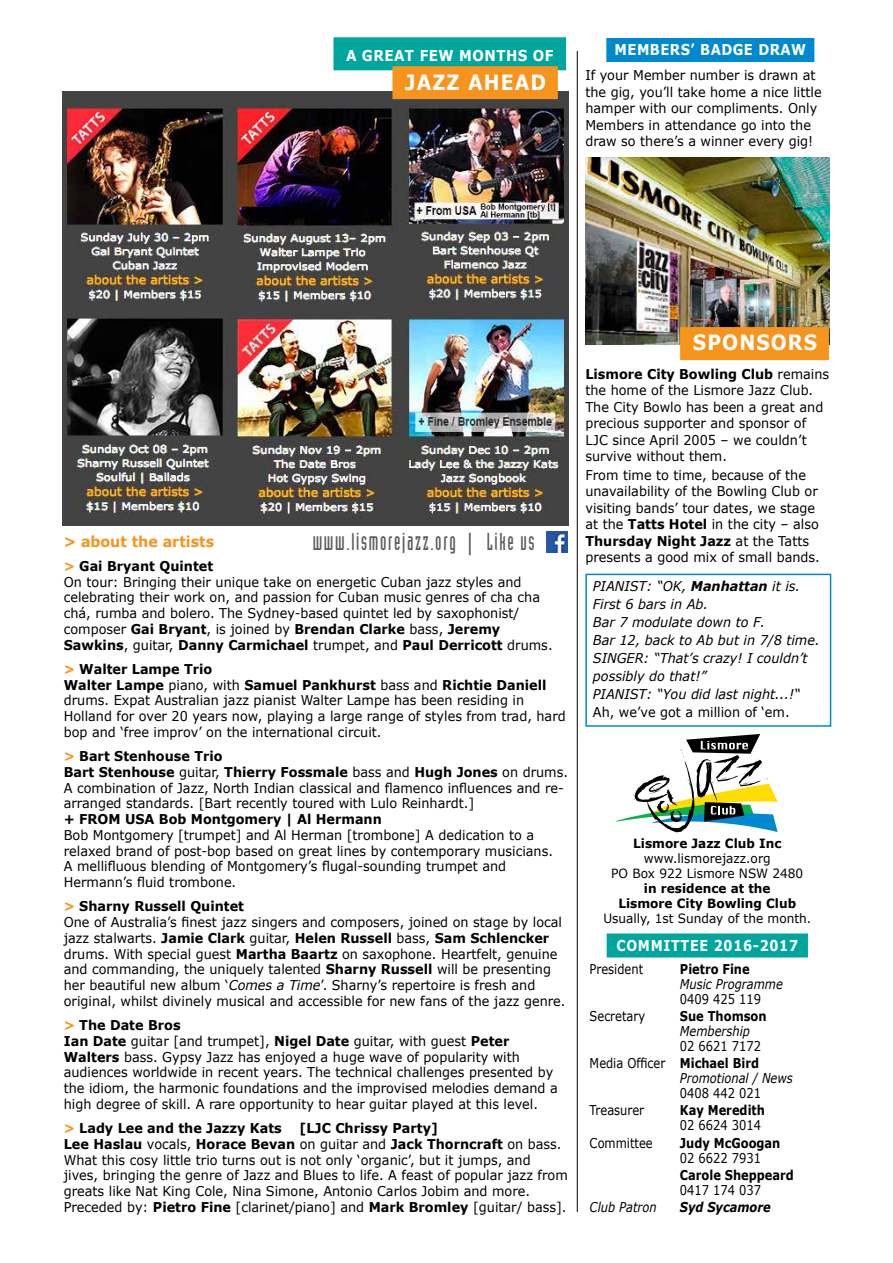
<style>
.page{position:relative;width:893px;height:1263px;background:#fff}
.page>*{position:absolute;margin:0;border:0;box-sizing:border-box;transform-origin:0 0}
.t1{font:24px "Industria Solid";letter-spacing:.075em;color:#5f5c5b;scale:.9 1}
.t2{font:700 21px "Verdana";letter-spacing:.055em;color:#fff;scale:.9 1}
.t3{font:700 15px "Verdana";letter-spacing:.055em;color:#fff;scale:.85 1}
.t4{font:700 15px "Verdana";letter-spacing:.035em;color:#fff;scale:.9 1}
.t5{font:700 15px "Verdana";letter-spacing:.035em;color:#fff;scale:.88 1}
.t6{font:700 15px "Verdana";color:#f7941e;scale:.95 1}
.t7{font:13.5px/15.8px "Verdana";color:#000;scale:.95 1}
.t8{font:italic 13.5px/18px "Verdana";color:#000;scale:.95 1}
.t9{font:13.5px/17.1px "Verdana";color:#000;text-align:right;scale:.85 1}
.t10{font:700 13.5px "Verdana";color:#000;scale:.85 1}
.t11{font:700 13.5px "Verdana";color:#000;scale:.95 1}
.t12{font:italic 13.5px "Verdana";color:#000;scale:.85 1}
.t13{font:italic 700 13.5px "Verdana";color:#000;scale:.85 1}
.t14{font:12.75px/15px "Verdana";color:#000;text-align:center;scale:.95 1}
.t15{font:700 12.75px/15px "Verdana";color:#000;text-align:center;scale:.95 1}
.s1{font-family:"Arial"}
.s2{font-weight:700;color:#f7941e}
.s3{font-weight:700}
.s4{font-style:italic}
.s5{color:#f7941e}
</style>
<div class="page">
<img style="left:585px;top:157px;width:244px;height:187px">
<img style="left:62px;top:92px;width:506px;height:434px">
<img style="left:546px;top:531px;width:22px;height:22px">
<hr style="left:577px;top:51px;width:1px;height:1161px;background:#000">
<svg style="left:616px;top:734px;width:162px;height:98px"></svg>
<div style="left:333px;top:37px;width:233px;height:33px;background:#00a69e"></div>
<div style="left:392px;top:66px;width:166px;height:33px;background:#f7941e"></div>
<div style="left:680px;top:327px;width:149px;height:33px;background:#f7941e"></div>
<div style="left:607px;top:933px;width:201px;height:24px;background:#00a69e"></div>
<div style="left:606px;top:38px;width:208px;height:24px;background:#0089cf"></div>
<div style="left:585px;top:574px;width:246px;height:153px;border:2px solid #0089cf"></div>
<p class="t4" style="left:346px;top:45px;width:232px">A GREAT FEW MONTHS OF</p>
<h2 class="t2" style="left:405px;top:67px;width:158px">JAZZ AHEAD</h2>
<p class="t5" style="left:615px;top:39px;width:219px">MEMBERS’ BADGE DRAW</p>
<p class="t7" style="left:585px;top:67px;width:250px;line-height:16.5px">If your Member number is drawn at the gig, you’ll take home a nice little hamper with our compliments. Only Members in attendance go into the draw so there’s a winner every gig!</p>
<h1 class="t1" style="left:313px;top:528px;width:248px">www.lismorejazz.org <span class="s1">|</span> Like us</h1>
<p class="t6" style="left:64px;top:530px;width:160px">&gt; about the artists</p>
<p class="t7" style="left:64px;top:558px;width:516px"><span class="s2">&gt;</span> <span class="s3">Gai Bryant Quintet<br></span>On tour: Bringing their unique take on energetic Cuban jazz styles and celebrating their work on, and passion for Cuban music genres of cha cha chá, rumba and bolero. The Sydney-based quintet led by saxophonist/ composer <span class="s3">Gai Bryant</span>, is joined by <span class="s3">Brendan Clarke</span> bass, <span class="s3">Jeremy Sawkins</span>, guitar, <span class="s3">Danny Carmichael</span> trumpet, and <span class="s3">Paul Derricott</span> drums.</p>
<p class="t7" style="left:64px;top:661px;width:530px"><span class="s2">&gt;</span> <span class="s3">Walter Lampe Trio<br>Walter Lampe</span> piano, with <span class="s3">Samuel Pankhurst</span> bass and <span class="s3">Richtie Daniell </span>drums. Expat Australian jazz pianist Walter Lampe has been residing in Holland for over 20 years now, playing a large range of styles from trad, hard bop and ‘free improv’ on the international circuit.</p>
<p class="t7" style="left:64px;top:748px;width:532px"><span class="s2">&gt;</span> <span class="s3">Bart Stenhouse Trio<br>Bart Stenhouse</span> guitar, <span class="s3">Thierry Fossmale</span> bass and <span class="s3">Hugh Jones</span> on drums.<br>A combination of Jazz, North Indian classical and flamenco influences and re&shy;arranged standards. [Bart recently toured with Lulo Reinhardt.]</p>
<p class="t11" style="left:64px;top:810px;width:336px">+ FROM USA Bob Montgomery | Al Hermann</p>
<p class="t7" style="left:64px;top:827px;width:516px">Bob Montgomery [trumpet] and Al Herman [trombone] A dedication to a relaxed brand of post-bop based on great lines by contemporary musicians.<br>A mellifluous blending of Montgomery’s flugal-sounding trumpet and Hermann’s fluid trombone.</p>
<p class="t7" style="left:64px;top:898px;width:530px"><span class="s2">&gt;</span> <span class="s3">Sharny Russell Quintet<br></span>One of Australia’s finest jazz singers and composers, joined on stage by local jazz stalwarts. <span class="s3">Jamie Clark</span> guitar, <span class="s3">Helen Russell</span> bass, <span class="s3">Sam Schlencker </span>drums. With special guest <span class="s3">Martha Baartz</span> on saxophone. Heartfelt, genuine and commanding, the uniquely talented <span class="s3">Sharny Russell</span> will be presenting her beautiful new album ‘<span class="s4">Comes a Time</span>’. Sharny’s repertoire is fresh and original, whilst divinely musical and accessible for new fans of the jazz genre.</p>
<p class="t7" style="left:64px;top:1017px;width:521px"><span class="s2">&gt;</span> <span class="s3">The Date Bros<br>Ian Date</span> guitar [and trumpet], <span class="s3">Nigel Date</span> guitar, with guest <span class="s3">Peter Walters</span> bass. Gypsy Jazz has enjoyed a huge wave of popularity with audiences worldwide in recent years. The technical challenges presented by the idiom, the harmonic foundations and the improvised melodies demand a high degree of skill. A rare opportunity to hear guitar played at this level.</p>
<p class="t11" style="left:64px;top:1119px;width:231px"><span class="s5">&gt;</span> Lady Lee and the Jazzy Kats</p>
<p class="t7" style="left:64px;top:1120px;width:532px;text-indent:236px"><span class="s3">[LJC Chrissy Party]<br>Lee Haslau</span> vocals, <span class="s3">Horace Bevan</span> on guitar and <span class="s3">Jack Thorncraft</span> on bass.<br>What this cosy little trio turns out is not only ‘organic’, but it jumps, and jives, bringing the genre of Jazz and Blues to life. A feast of popular jazz from greats like Nat King Cole, Nina Simone, Antonio Carlos Jobim and more.<br>Preceded by: <span class="s3">Pietro Fine</span> [clarinet/piano] and <span class="s3">Mark Bromley</span> [guitar/ bass].</p>
<h2 class="t2" style="left:693px;top:328px;width:140px">SPONSORS</h2>
<p class="t7" style="left:585px;top:365px;width:258px;line-height:16.5px"><span class="s3">Lismore City Bowling Club</span> remains the home of the Lismore Jazz Club.<br>The City Bowlo has been a great and precious supporter and sponsor of<br>LJC since April 2005 – we couldn’t survive without them.</p>
<p class="t7" style="left:585px;top:466px;width:248px;line-height:16.5px">From time to time, because of the unavailability of the Bowling Club or visiting bands’ tour dates, we stage at the <span class="s3">Tatts Hotel</span> in the city – also <span class="s3">Thursday Night Jazz</span> at the Tatts presents a good mix of small bands.</p>
<p class="t8" style="left:593px;top:577px;width:240px">PIANIST: “OK, <span class="s3">Manhattan</span> it is.<br>First 6 bars in Ab.<br>Bar 7 modulate down to F.<br>Bar 12, back to Ab but in 7/8 time.<br>SINGER: “That’s crazy! I couldn’t possibly do that!”<br>PIANIST: “You did last night...!“</p>
<p class="t7" style="left:593px;top:704px;width:209px">Ah, we’ve got a million of ‘em.</p>
<p class="t15" style="left:633px;top:836px;width:158px">Lismore Jazz Club Inc</p>
<p class="t14" style="left:611px;top:851px;width:204px">www.lismorejazz.org<br>PO Box 922 Lismore NSW 2480</p>
<p class="t15" style="left:618px;top:881px;width:189px">in residence at the<br>Lismore City Bowling Club</p>
<p class="t14" style="left:603px;top:911px;width:220px">Usually, 1st Sunday of the month.</p>
<p class="t3" style="left:616px;top:934px;width:215px">COMMITTEE 2016-2017</p>
<p class="t9" style="left:590px;top:960px;width:65px">President</p>
<p class="t10" style="left:680px;top:959px;width:84px">Pietro Fine</p>
<p class="t12" style="left:680px;top:975px;width:123px">Music Programme</p>
<p class="t9" style="left:680px;top:990px;width:97px">0409 425 119</p>
<p class="t9" style="left:590px;top:1007px;width:67px">Secretary</p>
<p class="t10" style="left:680px;top:1007px;width:104px">Sue Thomson</p>
<p class="t12" style="left:680px;top:1022px;width:84px">Membership</p>
<p class="t9" style="left:590px;top:1037px;width:203px">02 6621 7172<br>Media Officer <span class="s3">Michael Bird</span></p>
<p class="t12" style="left:680px;top:1069px;width:134px">Promotional / News</p>
<p class="t9" style="left:680px;top:1085px;width:97px">0408 442 021</p>
<p class="t9" style="left:590px;top:1102px;width:66px">Treasurer</p>
<p class="t10" style="left:680px;top:1101px;width:102px">Kay Meredith</p>
<p class="t9" style="left:680px;top:1117px;width:97px">02 6624 3014</p>
<p class="t9" style="left:590px;top:1134px;width:76px">Committee</p>
<p class="t10" style="left:680px;top:1133px;width:120px">Judy McGoogan</p>
<p class="t9" style="left:680px;top:1149px;width:97px">02 6622 7931</p>
<p class="t10" style="left:680px;top:1165px;width:136px">Carole Sheppeard</p>
<p class="t9" style="left:680px;top:1181px;width:97px">0417 174 037</p>
<p class="t12" style="left:590px;top:1197px;width:80px">Club Patron</p>
<p class="t13" style="left:680px;top:1197px;width:108px">Syd Sycamore</p>
</div>
